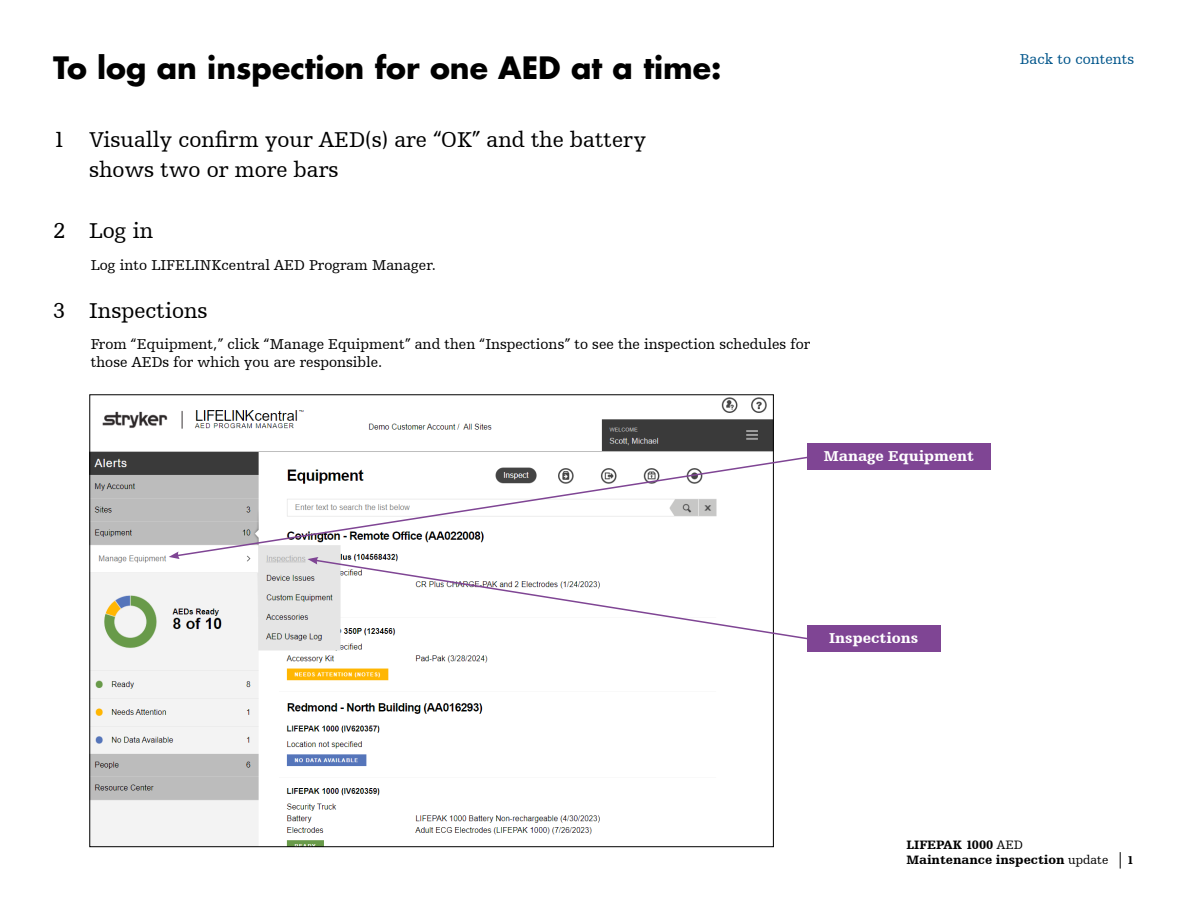
<style>
.page{position:relative;width:1188px;height:918px;background:#fff}
.page>*{position:absolute;margin:0;border:0;box-sizing:border-box;transform-origin:0 0}
.t1{font:700 30px "Futura For Stryker";color:#000}
.t2{font:22.5px/30px "Humanist Slabserif 712 BT";color:#000}
.t3{font:15px/18px "Humanist Slabserif 712 BT";color:#000}
.t4{font:900 15px "Humanist Slabserif 712 BT";color:#fff}
.t5{font:15px "Humanist Slabserif 712 BT";color:#00558b}
.t6{font:900 12.75px/15px "Humanist Slabserif 712 BT";color:#000}
.t7{font:900 12px "Humanist Slabserif 712 BT";color:#000}
.s1{font-weight:400}
</style>
<div class="page">
<svg style="left:1120px;top:852px;width:1px;height:17px"></svg>
<img style="left:92px;top:397px;width:680px;height:448px">
<div style="left:807px;top:443px;width:184px;height:27px;background:#7f4594"></div>
<svg style="left:308px;top:557px;width:503px;height:84px"></svg>
<svg style="left:175px;top:455px;width:632px;height:102px"></svg>
<svg style="left:169px;top:552px;width:11px;height:7px"></svg>
<div style="left:807px;top:626px;width:133px;height:26px;background:#7f4594"></div>
<h1 class="t1" style="left:53px;top:48px;width:670px">To log an inspection for one AED at a time:</h1>
<h2 class="t2" style="left:89px;top:124px;width:558px;text-indent:-36px">1 Visually confirm your AED(s) are “OK” and the battery shows two or more bars</h2>
<h2 class="t2" style="left:53px;top:216px;width:102px">2 Log in</h2>
<p class="t3" style="left:91px;top:256px;width:347px">Log into LIFELINKcentral AED Program Manager.</p>
<h2 class="t2" style="left:53px;top:295px;width:156px">3 Inspections</h2>
<p class="t3" style="left:91px;top:335px;width:721px">From “Equipment,” click “Manage Equipment” and then “Inspections” to see the inspection schedules for those AEDs for which you are responsible.</p>
<p class="t4" style="left:824px;top:446px;width:152px">Manage Equipment</p>
<p class="t5" style="left:1020px;top:50px;width:116px">Back to contents</p>
<p class="t4" style="left:829px;top:629px;width:91px">Inspections</p>
<p class="t6" style="left:906px;top:837px;width:203px">LIFEPAK 1000 <span class="s1">AED<br></span>Maintenance inspection <span class="s1">update</span></p>
<p class="t7" style="left:1127px;top:853px;width:8px">1</p>
</div>
